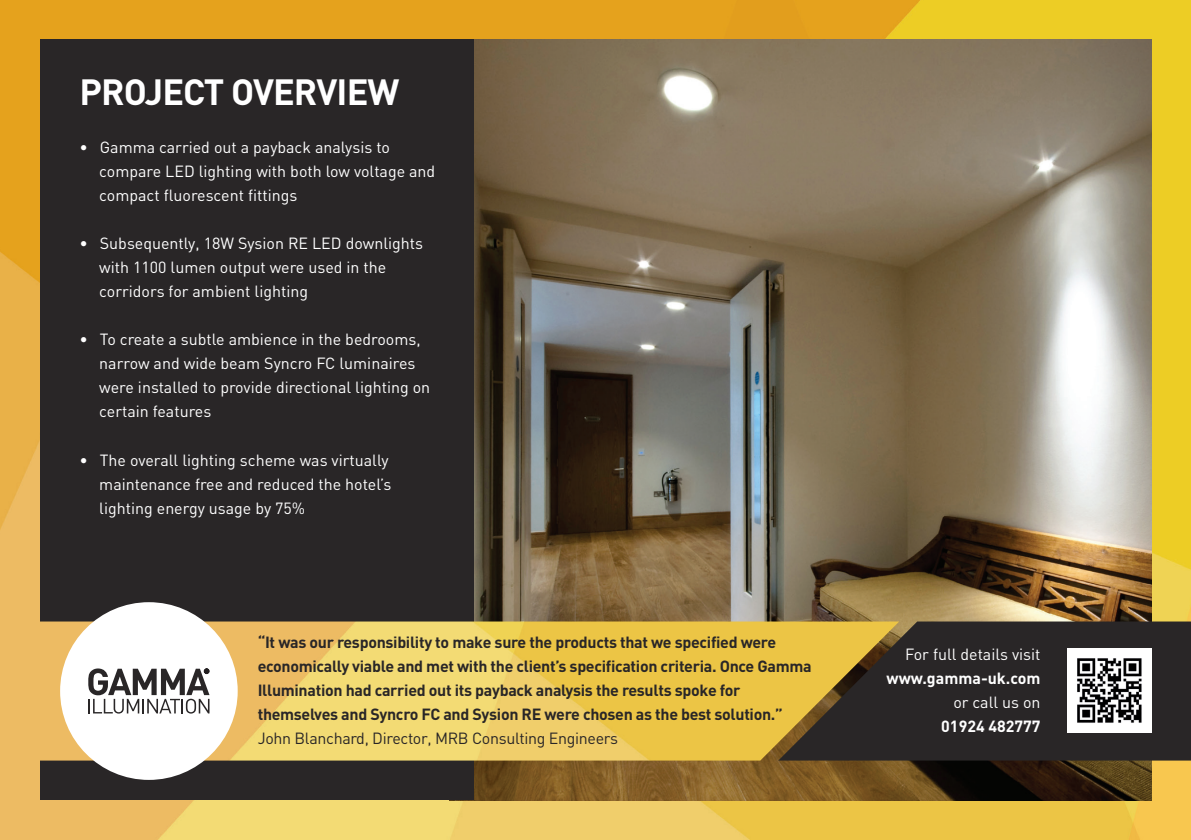
<style>
.page{position:relative;width:1191px;height:840px;background:#fff}
.page>*{position:absolute;margin:0;border:0;box-sizing:border-box;transform-origin:0 0}
.t1{font:700 36px "DIN";letter-spacing:-.025em;color:#fff}
.t2{font:16px "DIN";color:#fff}
.t3{font:700 16px/24px "DIN";letter-spacing:-.02em;color:#292627}
.t4{font:16px "DIN";letter-spacing:-.02em;color:#292627}
.t5{font:700 16px "DIN";color:#fff}
</style>
<div class="page">
<img style="left:0;top:0;width:1191px;height:839px">
<img style="left:473px;top:40px;width:678px;height:759px">
<div style="left:40px;top:40px;width:433px;height:759px;background:#292627"></div>
<div style="left:899px;top:621px;width:292px;height:139px;background:#292627"></div>
<img style="left:0;top:621px;width:899px;height:139px">
<img style="left:1067px;top:648px;width:84px;height:84px">
<div style="left:60px;top:602px;width:178px;height:177px;background:#fff;border-radius:50%"></div>
<svg style="left:88px;top:668px;width:121px;height:45px"></svg>
<p class="t1" style="left:79px;top:68px;width:322px">PROJECT OVERVIEW</p>
<p class="t2" style="left:79px;top:137px;width:312px">• Gamma carried out a payback analysis to</p>
<p class="t2" style="left:99px;top:161px;width:337px">compare LED lighting with both low voltage and</p>
<p class="t2" style="left:99px;top:185px;width:199px">compact fluorescent fittings</p>
<p class="t2" style="left:79px;top:233px;width:345px">• Subsequently, 18W Sysion RE LED downlights</p>
<p class="t2" style="left:99px;top:257px;width:288px">with 1100 lumen output were used in the</p>
<p class="t2" style="left:99px;top:281px;width:210px">corridors for ambient lighting</p>
<p class="t2" style="left:79px;top:329px;width:343px">• To create a subtle ambience in the bedrooms,</p>
<p class="t2" style="left:99px;top:353px;width:317px">narrow and wide beam Syncro FC luminaires</p>
<p class="t2" style="left:99px;top:377px;width:332px">were installed to provide directional lighting on</p>
<p class="t2" style="left:99px;top:401px;width:113px">certain features</p>
<p class="t2" style="left:79px;top:449px;width:311px">• The overall lighting scheme was virtually</p>
<p class="t2" style="left:99px;top:473px;width:293px">maintenance free and reduced the hotel’s</p>
<p class="t2" style="left:99px;top:497px;width:207px">lighting energy usage by 75%</p>
<p class="t3" style="left:258px;top:629px;width:520px">“It was our responsibility to make sure the products that we specified were</p>
<p class="t3" style="left:258px;top:653px;width:555px">economically viable and met with the client’s specification criteria. Once Gamma<br>Illumination had carried out its payback analysis the results spoke for</p>
<p class="t3" style="left:258px;top:701px;width:527px">themselves and Syncro FC and Sysion RE were chosen as the best solution.”</p>
<p class="t4" style="left:258px;top:727px;width:362px">John Blanchard, Director, MRB Consulting Engineers</p>
<p class="t2" style="left:905px;top:643px;width:137px">For full details visit</p>
<p class="t5" style="left:886px;top:667px;width:155px">www.gamma-uk.com</p>
<p class="t2" style="left:953px;top:691px;width:89px">or call us on</p>
<p class="t5" style="left:941px;top:715px;width:101px">01924 482777</p>
</div>
